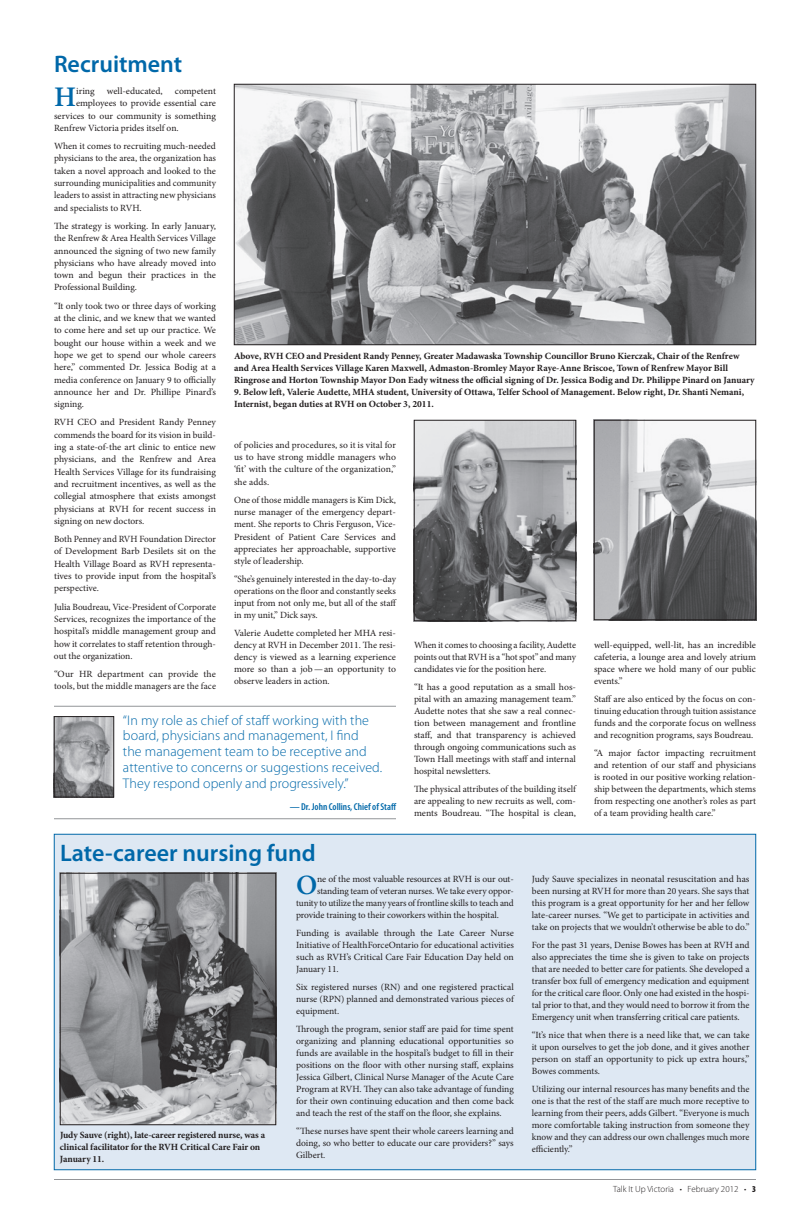
<style>
.page{position:relative;width:810px;height:1224px;background:#fff}
.page>*{position:absolute;margin:0;border:0;box-sizing:border-box;transform-origin:0 0}
.t1{font:600 28.4px "Minion Pro";color:#0068a9}
.t2{font:600 28px "Minion Pro";color:#0068a9}
.t3{font:600 24px "Myriad Pro";color:#0068a9}
.t4{font:300 14px/16px "Myriad Pro";letter-spacing:.005em;color:#0068a9}
.t5{font:600 condensed 10px "Myriad Pro";color:#0068a9}
.t6{font:9.5px/12px "Minion Pro";letter-spacing:-.005em;color:#231f20;text-align:justify}
.t7{font:700 9.5px/12px "Minion Pro";letter-spacing:-.005em;color:#231f20}
.t8{font:300 9px "Myriad Pro";color:#231f20}
.s1{font-weight:900;font-stretch:condensed}
</style>
<div class="page">
<hr style="left:54px;top:1179px;width:702px;height:1px;background:#939598">
<div style="left:54px;top:834px;width:702px;height:336px;background:#dee8f3"></div>
<img style="left:236px;top:86px;width:518px;height:257px">
<div style="left:234px;top:84px;width:522px;height:261px;border:1px solid #231f20"></div>
<img style="left:62px;top:875px;width:212px;height:248px">
<div style="left:60px;top:873px;width:216px;height:252px;border:1px solid #231f20"></div>
<img style="left:596px;top:422px;width:158px;height:196px">
<div style="left:594px;top:420px;width:162px;height:200px;border:1px solid #231f20"></div>
<img style="left:416px;top:422px;width:158px;height:197px">
<div style="left:414px;top:420px;width:162px;height:201px;border:1px solid #231f20"></div>
<hr style="left:54px;top:706px;width:342px;height:1px;background:#939598">
<hr style="left:54px;top:818px;width:342px;height:1px;background:#939598">
<img style="left:56px;top:718px;width:56px;height:77px">
<div style="left:54px;top:716px;width:60px;height:81px;border:1px solid #231f20"></div>
<h3 class="t3" style="left:54px;top:51px;width:130px">Recruitment</h3>
<h1 class="t1" style="left:54px;top:80px;width:24px">H</h1>
<p class="t6" style="left:76px;top:85px;width:20px">iring</p>
<p class="t6" style="left:107px;top:85px;width:57px">well-educated,</p>
<p class="t6" style="left:175px;top:85px;width:43px">competent</p>
<p class="t6" style="left:76px;top:98px;width:141px">employees to provide essential care</p>
<p class="t6" style="left:54px;top:110px;width:163px">services to our community is something</p>
<p class="t6" style="left:54px;top:122px;width:126px">Renfrew Victoria prides itself on.</p>
<p class="t6" style="left:54px;top:140px;width:164px;line-height:12.3px">When it comes to recruiting much-needed physicians to the area, the organization has taken a novel approach and looked to the surrounding municipalities and community leaders to assist in attracting new physicians and specialists to RVH.</p>
<p class="t6" style="left:54px;top:220px;width:164px;line-height:12.3px">The strategy is working. In early January, the Renfrew &amp; Area Health Services Village announced the signing of two new family physicians who have already moved into town and begun their practices in the Professional Building.</p>
<p class="t6" style="left:54px;top:300px;width:164px;line-height:12.3px">“It only took two or three days of working at the clinic, and we knew that we wanted to come here and set up our practice. We bought our house within a week and we hope we get to spend our whole careers here,” commented Dr. Jessica Bodig at a media conference on January 9 to officially announce her and Dr. Phillipe Pinard’s signing.</p>
<p class="t6" style="left:54px;top:417px;width:164px;line-height:12.3px">RVH CEO and President Randy Penney commends the board for its vision in build&shy;ing a state-of-the art clinic to entice new physicians, and the Renfrew and Area Health Services Village for its fundraising and recruitment incentives, as well as the collegial atmosphere that exists amongst physicians at RVH for recent success in signing on new doctors.</p>
<p class="t6" style="left:54px;top:533px;width:164px;line-height:12.3px">Both Penney and RVH Foundation Director of Development Barb Desilets sit on the Health Village Board as RVH representa&shy;tives to provide input from the hospital’s perspective.</p>
<p class="t6" style="left:54px;top:601px;width:164px;line-height:12.3px">Julia Boudreau, Vice-President of Corporate Services, recognizes the importance of the hospital’s middle management group and how it correlates to staff retention through&shy;out the organization.</p>
<p class="t6" style="left:54px;top:668px;width:164px;line-height:12.3px">“Our HR department can provide the tools, but the middle managers are the face</p>
<p class="t7" style="left:234px;top:350px;width:522px">Above, RVH CEO and President Randy Penney, Greater Madawaska Township Councillor Bruno Kierczak, Chair of the Renfrew and Area Health Services Village Karen Maxwell, Admaston-Bromley Mayor Raye-Anne Briscoe, Town of Renfrew Mayor Bill<br>Ringrose and Horton Township Mayor Don Eady witness the official signing of Dr. Jessica Bodig and Dr. Philippe Pinard on January</p>
<p class="t7" style="left:234px;top:386px;width:512px">9. Below left, Valerie Audette, MHA student, University of Ottawa, Telfer School of Management. Below right, Dr. Shanti Nemani,<br>Internist, began duties at RVH on October 3, 2011.</p>
<p class="t6" style="left:234px;top:439px;width:164px;line-height:12.3px">of policies and procedures, so it is vital for us to have strong middle managers who ‘fit’ with the culture of the organization,” she adds.</p>
<p class="t6" style="left:234px;top:494px;width:164px;line-height:12.3px">One of those middle managers is Kim Dick, nurse manager of the emergency depart&shy;ment. She reports to Chris Ferguson, Vice-President of Patient Care Services and appreciates her approachable, supportive style of leadership.</p>
<p class="t6" style="left:234px;top:574px;width:164px">“She’s genuinely interested in the day-to-day operations on the floor and constantly seeks input from not only me, but all of the staff in my unit,” Dick says.</p>
<p class="t6" style="left:234px;top:628px;width:164px">Valerie Audette completed her MHA resi&shy;dency at RVH in December 2011. The resi&shy;dency is viewed as a learning experience more so than a job — an opportunity to observe leaders in action.</p>
<p class="t6" style="left:414px;top:639px;width:163px">When it comes to choosing a facility, Audette points out that RVH is a “hot spot” and many candidates vie for the position here.</p>
<p class="t6" style="left:414px;top:681px;width:164px">“It has a good reputation as a small hos&shy;pital with an amazing management team.” Audette notes that she saw a real connec&shy;tion between management and frontline staff, and that transparency is achieved through ongoing communications such as Town Hall meetings with staff and internal hospital newsletters.</p>
<p class="t6" style="left:414px;top:783px;width:164px">The physical attributes of the building itself are appealing to new recruits as well, com&shy;ments Boudreau. “The hospital is clean,</p>
<p class="t6" style="left:594px;top:639px;width:164px">well-equipped, well-lit, has an incredible cafeteria, a lounge area and lovely atrium space where we hold many of our public events.”</p>
<p class="t6" style="left:594px;top:693px;width:164px">Staff are also enticed by the focus on con&shy;tinuing education through tuition assistance funds and the corporate focus on wellness and recognition programs, says Boudreau.</p>
<p class="t6" style="left:594px;top:747px;width:164px">“A major factor impacting recruitment and retention of our staff and physicians is rooted in our positive working relation&shy;ship between the departments, which stems from respecting one another’s roles as part of a team providing health care.”</p>
<h3 class="t4" style="left:123px;top:712px;width:261px">“In my role as chief of staff working with the board, physicians and management, I find<br>the management team to be receptive and attentive to concerns or suggestions received.<br>They respond openly and progressively.”</h3>
<p class="t5" style="left:290px;top:801px;width:108px">— Dr. John Collins, Chief of Staff</p>
<h3 class="t3" style="left:60px;top:840px;width:257px">Late-career nursing fund</h3>
<p class="t7" style="left:60px;top:1129px;width:207px">Judy Sauve (right), late-career registered nurse, was a clinical facilitator for the RVH Critical Care Fair on<br>January 11.</p>
<h2 class="t2" style="left:296px;top:868px;width:23px">O</h2>
<p class="t6" style="left:317px;top:873px;width:198px">ne of the most valuable resources at RVH is our out-</p>
<p class="t6" style="left:317px;top:885px;width:198px">standing team of veteran nurses. We take every oppor-</p>
<p class="t6" style="left:296px;top:897px;width:219px">tunity to utilize the many years of frontline skills to teach and</p>
<p class="t6" style="left:296px;top:909px;width:204px">provide training to their coworkers within the hospital.</p>
<p class="t6" style="left:296px;top:927px;width:219px">Funding is available through the Late Career Nurse Initiative of HealthForceOntario for educational activities such as RVH’s Critical Care Fair Education Day held on January 11.</p>
<p class="t6" style="left:296px;top:981px;width:219px">Six registered nurses (RN) and one registered practical nurse (RPN) planned and demonstrated various pieces of equipment.</p>
<p class="t6" style="left:296px;top:1023px;width:219px">Through the program, senior staff are paid for time spent organizing and planning educational opportunities so funds are available in the hospital’s budget to fill in their positions on the floor with other nursing staff, explains Jessica Gilbert, Clinical Nurse Manager of the Acute Care Program at RVH. They can also take advantage of funding for their own continuing education and then come back and teach the rest of the staff on the floor, she explains.</p>
<p class="t6" style="left:296px;top:1125px;width:219px">“These nurses have spent their whole careers learning and doing, so who better to educate our care providers?” says Gilbert.</p>
<p class="t6" style="left:532px;top:873px;width:219px">Judy Sauve specializes in neonatal resuscitation and has been nursing at RVH for more than 20 years. She says that this program is a great opportunity for her and her fellow late-career nurses. “We get to participate in activities and take on projects that we wouldn’t otherwise be able to do.”</p>
<p class="t6" style="left:532px;top:939px;width:219px">For the past 31 years, Denise Bowes has been at RVH and also appreciates the time she is given to take on projects that are needed to better care for patients. She developed a transfer box full of emergency medication and equipment for the critical care floor. Only one had existed in the hospi&shy;tal prior to that, and they would need to borrow it from the Emergency unit when transferring critical care patients.</p>
<p class="t6" style="left:532px;top:1029px;width:219px">“It’s nice that when there is a need like that, we can take it upon ourselves to get the job done, and it gives another person on staff an opportunity to pick up extra hours,” Bowes comments.</p>
<p class="t6" style="left:532px;top:1083px;width:219px">Utilizing our internal resources has many benefits and the one is that the rest of the staff are much more receptive to learning from their peers, adds Gilbert. “Everyone is much more comfortable taking instruction from someone they know and they can address our own challenges much more efficiently.”</p>
<p class="t8" style="left:613px;top:1184px;width:144px">Talk It Up Victoria • February 2012 • <span class="s1">3</span></p>
</div>
